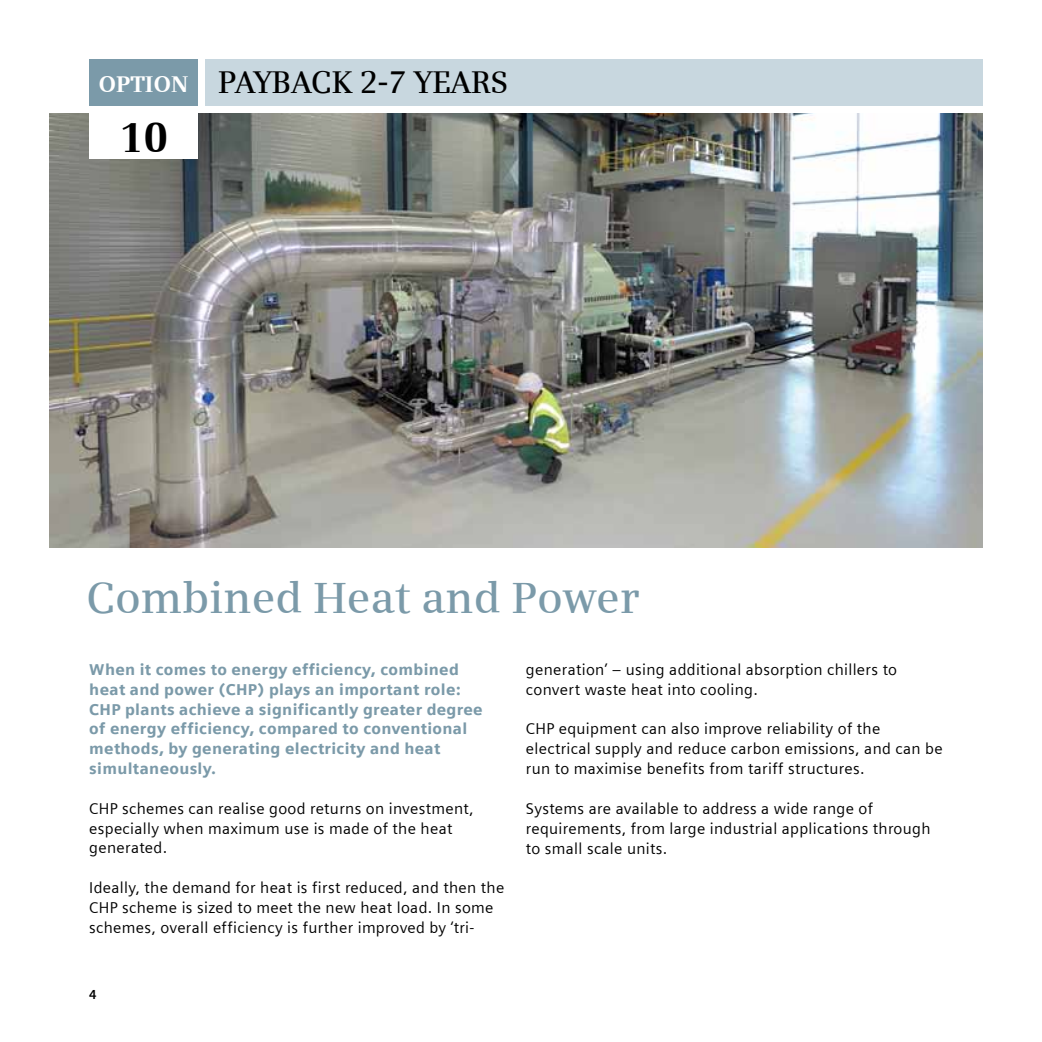
<style>
.page{position:relative;width:1042px;height:1042px;background:#fff}
.page>*{position:absolute;margin:0;border:0;box-sizing:border-box;transform-origin:0 0}
.t1{font:600 43.75px "Siemens Serif";color:#7b9aa9}
.t2{font:600 42px "Siemens Serif";color:#000}
.t3{font:600 31.5px "Siemens Serif";letter-spacing:-.01em;color:#000}
.t4{font:15.75px/19.8px "Siemens Sans";letter-spacing:.02em;color:#000}
.t5{font:900 15.75px/19.8px "Siemens Sans";letter-spacing:.02em;color:#7b9aa9}
.t6{font:700 13.12px "Siemens Sans";color:#000}
.s1{font-size:22.75px;color:#fff}
</style>
<div class="page">
<img style="left:50px;top:113px;width:932px;height:434px">
<div style="left:89px;top:60px;width:109px;height:46px;background:#7b9aa9"></div>
<div style="left:89px;top:113px;width:109px;height:46px;background:#fff"></div>
<div style="left:205px;top:60px;width:777px;height:46px;background:#c8d7df"></div>
<h3 class="t3" style="left:98px;top:64px;width:411px"><span class="s1">OPTION</span> PAYBACK 2-7 YEARS</h3>
<h2 class="t2" style="left:120px;top:112px;width:49px">10</h2>
<h1 class="t1" style="left:86px;top:572px;width:555px">Combined Heat and Power</h1>
<p class="t5" style="left:89px;top:659px;width:395px">When it comes to energy efficiency, combined heat and power (CHP) plays an important role:<br>CHP plants achieve a significantly greater degree of energy efficiency, compared to conventional methods, by generating electricity and heat simultaneously.</p>
<p class="t4" style="left:89px;top:798px;width:386px">CHP schemes can realise good returns on investment, especially when maximum use is made of the heat generated.</p>
<p class="t4" style="left:89px;top:878px;width:416px">Ideally, the demand for heat is first reduced, and then the<br>CHP scheme is sized to meet the new heat load. In some schemes, overall efficiency is further improved by ‘tri-</p>
<p class="t6" style="left:89px;top:987px;width:9px">4</p>
<p class="t4" style="left:526px;top:659px;width:373px">generation’ – using additional absorption chillers to convert waste heat into cooling.</p>
<p class="t4" style="left:526px;top:719px;width:418px">CHP equipment can also improve reliability of the electrical supply and reduce carbon emissions, and can be run to maximise benefits from tariff structures.</p>
<p class="t4" style="left:526px;top:798px;width:406px">Systems are available to address a wide range of requirements, from large industrial applications through to small scale units.</p>
</div>
